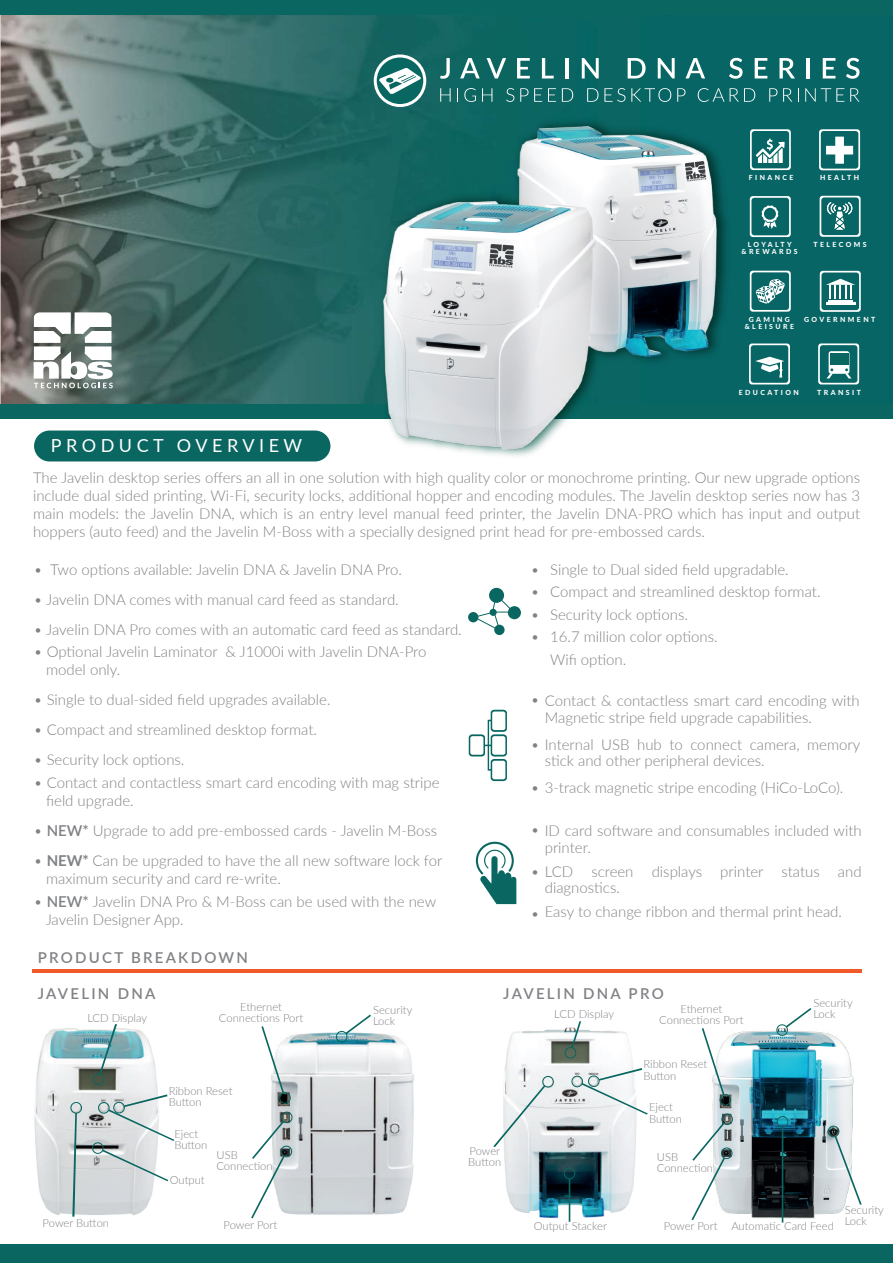
<style>
.page{position:relative;width:893px;height:1263px;background:#fff}
.page>*{position:absolute;margin:0;border:0;box-sizing:border-box;transform-origin:0 0}
.t1{font:18px "Lato";letter-spacing:.25em;color:#fff}
.t2{font:300 15px/18px "Lato";color:#808285}
.t3{font:600 15px "Lato";letter-spacing:.15em;color:#808285}
.t4{font:300 11.25px/11.2px "Lato";color:#808285}
.t5{font:800 6.9px/6.9px "Lato";letter-spacing:.35em;color:#fff;text-align:center}
.s1{font-weight:600}
.s2{font-weight:700}
</style>
<div class="page">
<img style="left:0;top:14px;width:893px;height:390px">
<svg style="left:375px;top:56px;width:50px;height:50px"></svg>
<div style="left:374px;top:54px;width:52px;height:53px;border:3px solid #fff;border-radius:50%"></div>
<svg style="left:34px;top:312px;width:79px;height:76px"></svg>
<div style="left:0;top:404px;width:893px;height:15px;background:#096661"></div>
<div style="left:0;top:0;width:893px;height:14px;background:#096661"></div>
<div style="left:34px;top:430px;width:296px;height:31px;background:#096661;border-radius:15px"></div>
<div style="left:1px;top:1244px;width:892px;height:19px;background:#096661"></div>
<svg style="left:468px;top:588px;width:53px;height:47px"></svg>
<svg style="left:476px;top:842px;width:40px;height:62px"></svg>
<hr style="left:32px;top:969px;width:830px;height:3px;background:#f15929">
<svg style="left:378px;top:68px;width:44px;height:26px"></svg>
<svg style="left:469px;top:710px;width:38px;height:71px"></svg>
<img style="left:374px;top:113px;width:360px;height:343px">
<img style="left:384px;top:126px;width:332px;height:323px">
<svg style="left:440px;top:88px;width:11px;height:14px"></svg>
<svg style="left:457px;top:88px;width:1px;height:14px"></svg>
<svg style="left:464px;top:88px;width:12px;height:14px"></svg>
<svg style="left:482px;top:88px;width:10px;height:14px"></svg>
<svg style="left:506px;top:88px;width:8px;height:14px"></svg>
<svg style="left:520px;top:88px;width:8px;height:14px"></svg>
<svg style="left:534px;top:88px;width:8px;height:14px"></svg>
<svg style="left:548px;top:88px;width:8px;height:14px"></svg>
<svg style="left:562px;top:88px;width:11px;height:14px"></svg>
<svg style="left:587px;top:88px;width:11px;height:14px"></svg>
<svg style="left:604px;top:88px;width:21px;height:14px"></svg>
<svg style="left:631px;top:88px;width:40px;height:14px"></svg>
<svg style="left:677px;top:88px;width:8px;height:14px"></svg>
<svg style="left:698px;top:88px;width:26px;height:14px"></svg>
<svg style="left:730px;top:88px;width:25px;height:14px"></svg>
<svg style="left:769px;top:88px;width:8px;height:14px"></svg>
<svg style="left:783px;top:88px;width:15px;height:14px"></svg>
<svg style="left:805px;top:88px;width:39px;height:14px"></svg>
<svg style="left:850px;top:88px;width:9px;height:14px"></svg>
<svg style="left:440px;top:58px;width:10px;height:21px"></svg>
<svg style="left:460px;top:58px;width:20px;height:20px"></svg>
<svg style="left:487px;top:58px;width:19px;height:20px"></svg>
<svg style="left:517px;top:58px;width:13px;height:20px"></svg>
<svg style="left:542px;top:58px;width:12px;height:20px"></svg>
<hr style="left:565px;top:58px;width:3px;height:20px;background:#fff">
<svg style="left:582px;top:58px;width:17px;height:20px"></svg>
<svg style="left:628px;top:58px;width:18px;height:20px"></svg>
<svg style="left:658px;top:58px;width:17px;height:20px"></svg>
<svg style="left:686px;top:58px;width:19px;height:20px"></svg>
<svg style="left:729px;top:58px;width:13px;height:21px"></svg>
<svg style="left:755px;top:58px;width:12px;height:20px"></svg>
<svg style="left:779px;top:58px;width:16px;height:20px"></svg>
<hr style="left:806px;top:58px;width:3px;height:20px;background:#fff">
<svg style="left:823px;top:58px;width:12px;height:20px"></svg>
<svg style="left:846px;top:58px;width:13px;height:21px"></svg>
<svg style="left:749px;top:343px;width:41px;height:41px"></svg>
<svg style="left:750px;top:271px;width:41px;height:41px"></svg>
<svg style="left:750px;top:196px;width:41px;height:41px;background:#428989"></svg>
<svg style="left:750px;top:129px;width:41px;height:41px"></svg>
<svg style="left:819px;top:129px;width:41px;height:41px"></svg>
<svg style="left:818px;top:343px;width:41px;height:41px"></svg>
<svg style="left:820px;top:271px;width:41px;height:41px"></svg>
<hr style="left:828px;top:300px;width:24px;height:2px;background:#fff">
<hr style="left:826px;top:302px;width:29px;height:2px;background:#fff">
<svg style="left:820px;top:196px;width:41px;height:41px;background:#498e8e"></svg>
<img style="left:712px;top:1030px;width:150px;height:189px">
<img style="left:504px;top:1029px;width:143px;height:189px">
<svg style="left:702px;top:1028px;width:30px;height:78px"></svg>
<svg style="left:775px;top:1008px;width:36px;height:29px"></svg>
<svg style="left:571px;top:1068px;width:77px;height:46px"></svg>
<svg style="left:777px;top:1116px;width:11px;height:107px"></svg>
<svg style="left:564px;top:1168px;width:11px;height:54px"></svg>
<svg style="left:827px;top:1125px;width:35px;height:79px"></svg>
<svg style="left:691px;top:1113px;width:43px;height:107px"></svg>
<svg style="left:493px;top:1076px;width:62px;height:71px"></svg>
<svg style="left:564px;top:1021px;width:17px;height:38px"></svg>
<img style="left:34px;top:1028px;width:124px;height:187px">
<svg style="left:91px;top:1094px;width:83px;height:87px"></svg>
<svg style="left:70px;top:1102px;width:12px;height:115px"></svg>
<svg style="left:92px;top:1024px;width:25px;height:62px"></svg>
<img style="left:271px;top:1032px;width:143px;height:183px">
<svg style="left:261px;top:1026px;width:30px;height:78px"></svg>
<svg style="left:335px;top:1014px;width:36px;height:29px"></svg>
<svg style="left:251px;top:1111px;width:42px;height:107px"></svg>
<p class="t5" style="left:749px;top:174px;width:46px">FINANCE</p>
<p class="t5" style="left:820px;top:174px;width:40px">HEALTH</p>
<p class="t5" style="left:742px;top:241px;width:58px">LOYALTY &amp;REWARDS</p>
<p class="t5" style="left:813px;top:241px;width:55px">TELECOMS</p>
<p class="t5" style="left:745px;top:315px;width:51px">GAMING &amp;LEISURE</p>
<p class="t5" style="left:804px;top:316px;width:73px">GOVERNMENT</p>
<p class="t5" style="left:739px;top:388px;width:62px">EDUCATION</p>
<p class="t5" style="left:817px;top:388px;width:45px">TRANSIT</p>
<p class="t1" style="left:51px;top:433px;width:253px">PRODUCT OVERVIEW</p>
<p class="t2" style="left:33px;top:468px;width:829px;text-align:justify">The Javelin desktop series offers an all in one solution with high quality color or monochrome printing. Our new upgrade options include dual sided printing, Wi-Fi, security locks, additional hopper and encoding modules. The Javelin desktop series now has 3 main models: the Javelin DNA, which is an entry level manual feed printer, the Javelin DNA-PRO which has input and output hoppers (auto feed) and the Javelin M-Boss with a specially designed print head for pre-embossed cards.</p>
<p class="t2" style="left:34px;top:560px;width:370px">• Two options available: Javelin DNA &amp; Javelin DNA Pro.</p>
<p class="t2" style="left:34px;top:590px;width:366px">• Javelin DNA comes with manual card feed as standard.</p>
<p class="t2" style="left:34px;top:620px;width:429px">• Javelin DNA Pro comes with an automatic card feed as standard.</p>
<p class="t2" style="left:46px;top:642px;width:382px;text-indent:-12px">• Optional Javelin Laminator &amp; J1000i with Javelin DNA-Pro model only.</p>
<p class="t2" style="left:34px;top:690px;width:298px">• Single to dual-sided field upgrades available.</p>
<p class="t2" style="left:34px;top:720px;width:285px">• Compact and streamlined desktop format.</p>
<p class="t2" style="left:34px;top:750px;width:152px">• Security lock options.</p>
<p class="t2" style="left:46px;top:773px;width:395px;text-indent:-12px">• Contact and contactless smart card encoding with mag stripe field upgrade.</p>
<p class="t2" style="left:34px;top:821px;width:405px">• <span class="s1">NEW*</span> Upgrade to add pre-embossed cards - Javelin M-Boss</p>
<p class="t2" style="left:46px;top:851px;width:398px;text-indent:-12px">• <span class="s2">NEW*</span> Can be upgraded to have the all new software lock for maximum security and card re-write.</p>
<p class="t2" style="left:46px;top:891px;width:392px;text-indent:-12px">• <span class="s1">NEW*</span> Javelin DNA Pro &amp; M-Boss can be used with the new<br>Javelin Designer App.</p>
<p class="t2" style="left:550px;top:558px;width:272px;line-height:22.5px">Single to Dual sided field upgradable.<br>Compact and streamlined desktop format.<br>Security lock options.<br>16.7 million color options.<br>Wifi option.</p>
<p class="t2" style="left:531px;top:558px;width:10px;line-height:22.5px;text-align:justify">• • • •</p>
<p class="t2" style="left:545px;top:692px;width:317px;line-height:16.5px">Contact &amp; contactless smart card encoding with<br>Magnetic stripe field upgrade capabilities.</p>
<p class="t2" style="left:545px;top:751px;width:221px">stick and other peripheral devices.</p>
<p class="t2" style="left:531px;top:690px;width:10px">•</p>
<p class="t2" style="left:531px;top:735px;width:331px">• Internal USB hub to connect camera, memory</p>
<p class="t2" style="left:531px;top:778px;width:314px">• 3-track magnetic stripe encoding (HiCo-LoCo).</p>
<p class="t2" style="left:531px;top:821px;width:332px">• ID card software and consumables included with</p>
<p class="t2" style="left:531px;top:862px;width:332px">• LCD screen displays printer status and</p>
<p class="t2" style="left:531px;top:904px;width:10px">•</p>
<p class="t2" style="left:545px;top:838px;width:48px">printer.</p>
<p class="t2" style="left:545px;top:875px;width:299px;line-height:24px">diagnostics.<br>Easy to change ribbon and thermal print head.</p>
<p class="t3" style="left:38px;top:946px;width:212px">PRODUCT BREAKDOWN</p>
<p class="t3" style="left:38px;top:982px;width:119px">JAVELIN DNA</p>
<p class="t4" style="left:87px;top:1012px;width:61px">LCD Display</p>
<p class="t4" style="left:219px;top:1001px;width:86px;text-align:center">Ethernet<br>Connections Port</p>
<p class="t4" style="left:43px;top:1217px;width:68px">Power Button</p>
<p class="t4" style="left:169px;top:1085px;width:65px">Ribbon Reset<br>Button</p>
<p class="t4" style="left:174px;top:1128px;width:34px">Eject<br>Button</p>
<p class="t4" style="left:170px;top:1173px;width:37px">Output</p>
<p class="t4" style="left:216px;top:1149px;width:58px">USB<br>Connection</p>
<p class="t4" style="left:224px;top:1218px;width:55px">Power Port</p>
<p class="t4" style="left:373px;top:1003px;width:41px">Security<br>Lock</p>
<p class="t3" style="left:503px;top:982px;width:162px">JAVELIN DNA PRO</p>
<p class="t4" style="left:659px;top:1002px;width:86px;text-align:center">Ethernet<br>Connections Port</p>
<p class="t4" style="left:554px;top:1008px;width:61px">LCD Display</p>
<p class="t4" style="left:643px;top:1058px;width:65px">Ribbon Reset<br>Button</p>
<p class="t4" style="left:649px;top:1101px;width:34px">Eject<br>Button</p>
<p class="t4" style="left:468px;top:1145px;width:34px">Power<br>Button</p>
<p class="t4" style="left:657px;top:1151px;width:58px">USB<br>Connection</p>
<p class="t4" style="left:813px;top:997px;width:41px">Security<br>Lock</p>
<p class="t4" style="left:534px;top:1220px;width:75px">Output Stacker</p>
<p class="t4" style="left:664px;top:1220px;width:55px">Power Port</p>
<p class="t4" style="left:731px;top:1220px;width:104px">Automatic Card Feed</p>
<p class="t4" style="left:845px;top:1204px;width:41px">Security<br>Lock</p>
</div>
